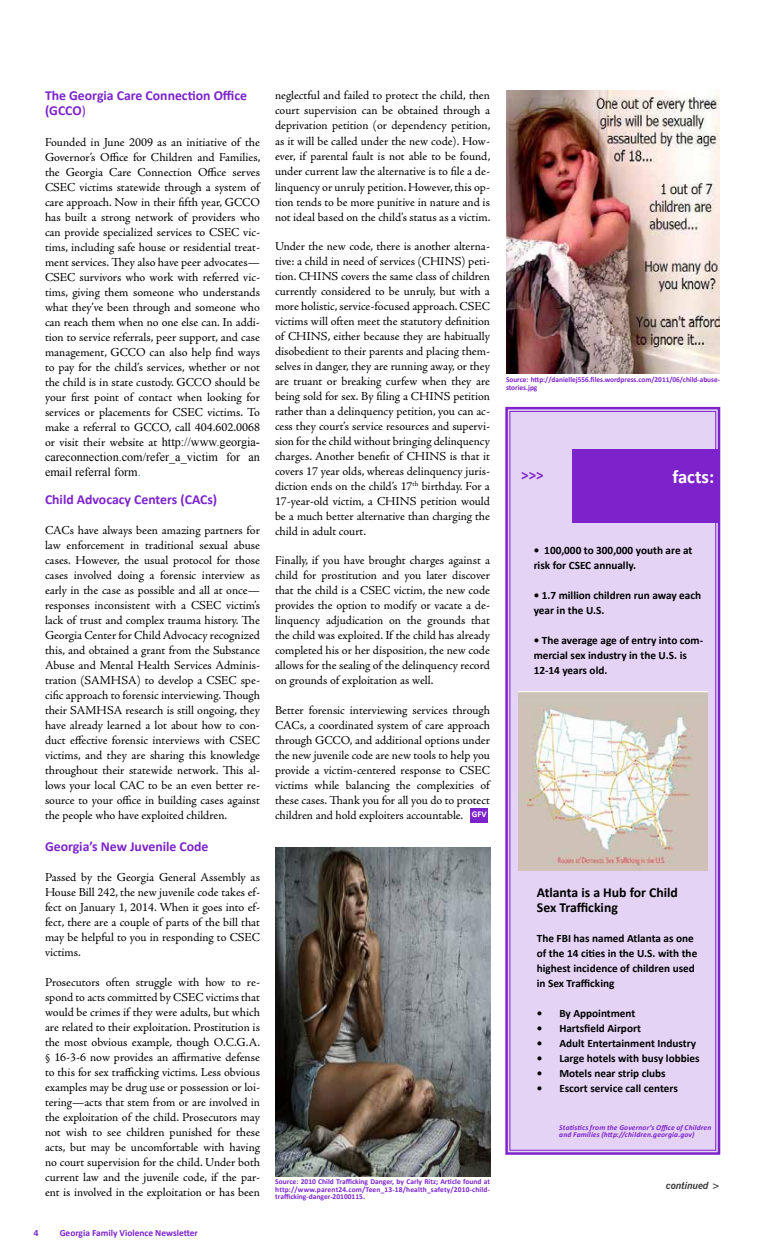
<style>
.page{position:relative;width:765px;height:1260px;background:#fff}
.page>*{position:absolute;margin:0;border:0;box-sizing:border-box;transform-origin:0 0}
.t1{font:700 18.75px "Calibri";color:#fff}
.t2{font:700 15px "Calibri";color:#7d23cb}
.t3{font:700 13.75px/15.1px "Calibri";color:#7d23cb}
.t4{font:700 13.75px/15px "Calibri";color:#000}
.t5{font:12.25px/15px "Adobe Jenson Pro";letter-spacing:-.005em;color:#000;text-align:justify}
.t6{font:12.25px/15px "Times New Roman";color:#000}
.t7{font:700 11.25px/15px "Calibri";color:#000}
.t8{font:italic 700 10px "News Gothic BT";color:#333}
.t9{font:700 9.38px "Calibri";color:#7d23cb}
.t10{font:700 7.5px/7.5px "Calibri";color:#7d23cb;text-align:justify}
.t11{font:italic 700 7.5px/7.5px "Calibri";letter-spacing:.02em;color:#7d23cb}
.s1{font-weight:400}
.s2{font-family:"Times New Roman"}
.s3{color:#004b91}
.s4{font-family:"Calibri";font-weight:700;font-size:8.75px;color:#fff}
</style>
<div class="page">
<div style="left:505px;top:406px;width:216px;height:749px;background:#e5d3f5"></div>
<div style="left:509px;top:411px;width:207px;height:740px;border:1px solid #7d23cb"></div>
<div style="left:573px;top:449px;width:147px;height:74px;background:#7d23cb"></div>
<img style="left:519px;top:691px;width:189px;height:180px">
<img style="left:275px;top:847px;width:215px;height:330px">
<img style="left:506px;top:91px;width:214px;height:282px">
<div style="left:471px;top:808px;width:17px;height:15px;background:#7d23cb"></div>
<p class="t3" style="left:45px;top:88px;width:204px">The Georgia Care Connection Office (GCCO<span class="s1">)</span></p>
<p class="t5" style="left:45px;top:135px;width:217px">Founded in June 2009 as an initiative of the Governor’s Office for Children and Families, the Georgia Care Connection Office serves CSEC victims statewide through a system of care approach. Now in their fifth year, GCCO has built a strong network of providers who can provide specialized services to CSEC vic&shy;tims, including safe house or residential treat&shy;ment services. They also have peer advocates— CSEC survivors who work with referred vic&shy;tims, giving them someone who understands what they’ve been through and someone who can reach them when no one else can. In addi&shy;tion to service referrals, peer support, and case management, GCCO can also help find ways to pay for the child’s services, whether or not the child is in state custody. GCCO should be your first point of contact when looking for services or placements for CSEC victims. To make a referral to GCCO, call 404.602.0068 or visit their website at <span class="s2">http://www.georgia-</span></p>
<p class="t6" style="left:45px;top:449px;width:217px">careconnection.com/refer_a_victim for an email referral form<span class="s3">.</span></p>
<p class="t3" style="left:45px;top:492px;width:174px">Child Advocacy Centers (CACs)</p>
<p class="t5" style="left:45px;top:523px;width:217px">CACs have always been amazing partners for law enforcement in traditional sexual abuse cases. However, the usual protocol for those cases involved doing a forensic interview as early in the case as possible and all at once— responses inconsistent with a CSEC victim’s lack of trust and complex trauma history. The Georgia Center for Child Advocacy recognized this, and obtained a grant from the Substance Abuse and Mental Health Services Adminis&shy;tration (SAMHSA) to develop a CSEC spe&shy;cific approach to forensic interviewing. Though their SAMHSA research is still ongoing, they have already learned a lot about how to con&shy;duct effective forensic interviews with CSEC victims, and they are sharing this knowledge throughout their statewide network. This al&shy;lows your local CAC to be an even better re&shy;source to your office in building cases against the people who have exploited children.</p>
<p class="t3" style="left:45px;top:839px;width:165px">Georgia’s New Juvenile Code</p>
<p class="t5" style="left:45px;top:870px;width:217px">Passed by the Georgia General Assembly as House Bill 242, the new juvenile code takes ef&shy;fect on January 1, 2014. When it goes into ef&shy;fect, there are a couple of parts of the bill that may be helpful to you in responding to CSEC victims.</p>
<p class="t5" style="left:45px;top:975px;width:217px">Prosecutors often struggle with how to re&shy;spond to acts committed by CSEC victims that would be crimes if they were adults, but which are related to their exploitation. Prostitution is the most obvious example, though O.C.G.A. § 16-3-6 now provides an affirmative defense to this for sex trafficking victims. Less obvious examples may be drug use or possession or loi&shy;tering—acts that stem from or are involved in the exploitation of the child. Prosecutors may not wish to see children punished for these acts, but may be uncomfortable with having no court supervision for the child. Under both current law and the juvenile code, if the par&shy;ent is involved in the exploitation or has been</p>
<p class="t9" style="left:34px;top:1227px;width:6px">4</p>
<p class="t9" style="left:60px;top:1227px;width:140px">Georgia Family Violence Newsletter</p>
<p class="t5" style="left:275px;top:88px;width:217px">neglectful and failed to protect the child, then court supervision can be obtained through a deprivation petition (or dependency petition, as it will be called under the new code). How&shy;ever, if parental fault is not able to be found, under current law the alternative is to file a de&shy;linquency or unruly petition. However, this op&shy;tion tends to be more punitive in nature and is not ideal based on the child’s status as a victim.</p>
<p class="t5" style="left:275px;top:239px;width:217px">Under the new code, there is another alterna&shy;tive: a child in need of services (CHINS) peti&shy;tion. CHINS covers the same class of children currently considered to be unruly, but with a more holistic, service-focused approach. CSEC victims will often meet the statutory definition of CHINS, either because they are habitually disobedient to their parents and placing them&shy;selves in danger, they are running away, or they are truant or breaking curfew when they are being sold for sex. By filing a CHINS petition rather than a delinquency petition, you can ac&shy;cess they court’s service resources and supervi&shy;sion for the child without bringing delinquency charges. Another benefit of CHINS is that it covers 17 year olds, whereas delinquency juris&shy;diction ends on the child’s 17<sup>th</sup> birthday. For a 17-year-old victim, a CHINS petition would be a much better alternative than charging the child in adult court.</p>
<p class="t5" style="left:275px;top:553px;width:217px">Finally, if you have brought charges against a child for prostitution and you later discover that the child is a CSEC victim, the new code provides the option to modify or vacate a de&shy;linquency adjudication on the grounds that the child was exploited. If the child has already completed his or her disposition, the new code allows for the sealing of the delinquency record on grounds of exploitation as well.</p>
<p class="t5" style="left:275px;top:703px;width:217px">Better forensic interviewing services through CACs, a coordinated system of care approach through GCCO, and additional options under the new juvenile code are new tools to help you provide a victim-centered response to CSEC victims while balancing the complexities of these cases. Thank you for all you do to protect children and hold exploiters accountable. <span class="s4">GFV</span></p>
<p class="t10" style="left:275px;top:1178px;width:216px">Source: 2010 Child Trafficking Danger, by Carly Ritz; Article found at http://www.parent24.com/Teen_13-18/health_safety/2010-child&shy;trafficking-danger-20100115.</p>
<p class="t10" style="left:506px;top:376px;width:216px">Source: http://daniellej556.files.wordpress.com/2011/06/child-abuse&shy;stories.jpg</p>
<p class="t2" style="left:521px;top:465px;width:24px">&gt;&gt;&gt;</p>
<h1 class="t1" style="left:672px;top:464px;width:43px">facts:</h1>
<p class="t7" style="left:534px;top:543px;width:160px">• 100,000 to 300,000 youth are at risk for CSEC annually.</p>
<p class="t7" style="left:534px;top:588px;width:169px">• 1.7 million children run away each year in the U.S.</p>
<p class="t7" style="left:534px;top:633px;width:171px">• The average age of entry into com&shy;mercial sex industry in the U.S. is<br>12-14 years old.</p>
<p class="t4" style="left:537px;top:884px;width:143px">Atlanta is a Hub for Child<br>Sex Trafficking</p>
<p class="t7" style="left:537px;top:930px;width:162px">The FBI has named Atlanta as one of the 14 cities in the U.S. with the highest incidence of children used in Sex Trafficking</p>
<p class="t7" style="left:537px;top:1005px;width:100px">• By Appointment</p>
<p class="t7" style="left:537px;top:1020px;width:106px">• Hartsfield Airport</p>
<p class="t7" style="left:537px;top:1035px;width:161px">• Adult Entertainment Industry</p>
<p class="t7" style="left:537px;top:1050px;width:164px">• Large hotels with busy lobbies</p>
<p class="t7" style="left:537px;top:1065px;width:130px">• Motels near strip clubs</p>
<p class="t7" style="left:537px;top:1080px;width:142px">• Escort service call centers</p>
<p class="t11" style="left:559px;top:1123px;width:154px">Statistics from the Governor’s Office of Children and Families (http://children.georgia.gov)</p>
<p class="t8" style="left:666px;top:1180px;width:55px">continued &gt;</p>
</div>
